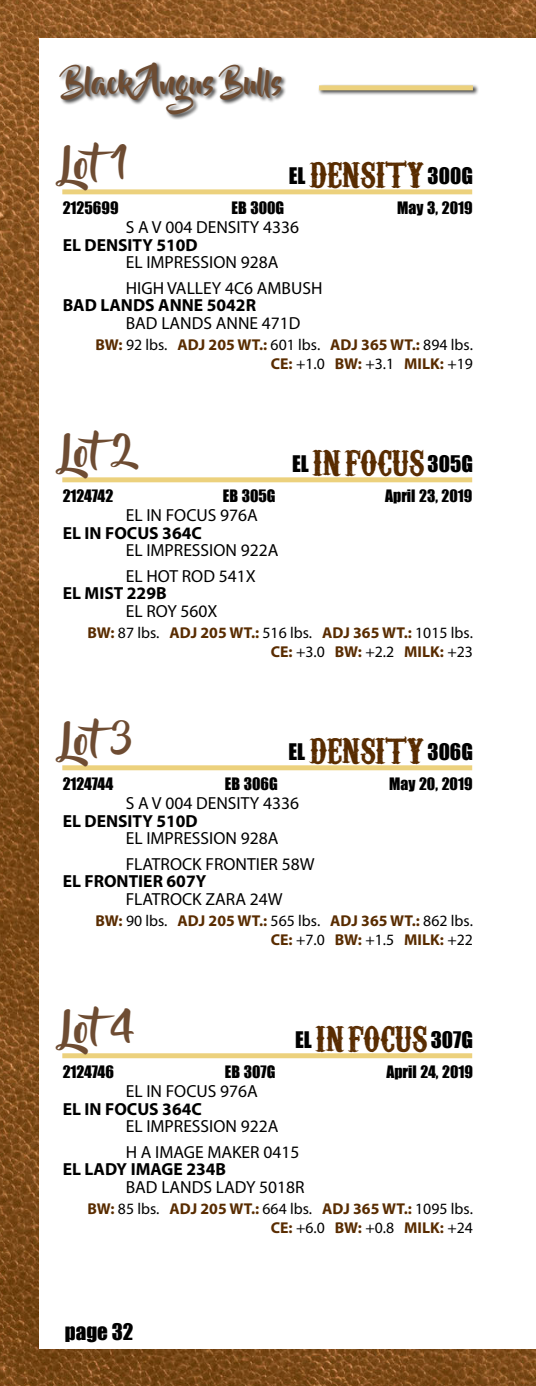
<style>
.page{position:relative;width:536px;height:1386px;background:#fff}
.page>*{position:absolute;margin:0;border:0;box-sizing:border-box;transform-origin:0 0}
.t1{font:39.38px "Beyond The Mountains";color:#6e4c32}
.t2{font:35px "Carnivalee Freakshow";color:#592c00}
.t3{font:31.5px "Beyond The Mountains";color:#6e4c32}
.t4{font:21px "Impact";color:#000}
.t5{font:17.5px/25.4px "Myriad Pro";color:#000}
.t6{font:700 17.5px "Myriad Pro";color:#000}
.t7{font:700 15.75px/18.9px "Myriad Pro";color:#592c00;text-align:right}
.t8{font:15.75px "Impact";color:#000}
.s1{font-family:"Impact";font-size:21px;color:#000}
.s2{font-weight:400;color:#000}
</style>
<div class="page">
<img style="left:0;top:0;width:536px;height:1386px">
<div style="left:39px;top:39px;width:497px;height:1310px;background:#fff"></div>
<div style="left:317px;top:84px;width:161px;height:12px;background:#000;opacity:.75"></div>
<div style="left:319px;top:85px;width:153px;height:5px;background:#ecd17d"></div>
<div style="left:59px;top:61px;width:228px;height:59px;background:#000;opacity:.75"></div>
<div style="left:62px;top:189px;width:410px;height:5px;background:#ecd17d"></div>
<div style="left:62px;top:477px;width:410px;height:5px;background:#ecd17d"></div>
<div style="left:62px;top:765px;width:410px;height:5px;background:#ecd17d"></div>
<div style="left:62px;top:1053px;width:410px;height:5px;background:#ecd17d"></div>
<h3 class="t3" style="left:65px;top:64px;width:219px">Black Angus Bulls</h3>
<h1 class="t1" style="left:62px;top:142px;width:67px">Lo t1</h1>
<h2 class="t2" style="left:288px;top:152px;width:186px"><span class="s1">EL</span> DENSITY <span class="s1">300G</span></h2>
<p class="t8" style="left:63px;top:196px;width:57px">2125699</p>
<p class="t8" style="left:231px;top:196px;width:54px">EB 300G</p>
<p class="t8" style="left:397px;top:196px;width:77px">May 3, 2019</p>
<p class="t5" style="left:126px;top:215px;width:175px">S A V 004 DENSITY 4336</p>
<p class="t6" style="left:63px;top:234px;width:136px">EL DENSITY 510D</p>
<p class="t5" style="left:126px;top:250px;width:198px">EL IMPRESSION 928A<br>HIGH VALLEY 4C6 AMBUSH</p>
<p class="t6" style="left:63px;top:294px;width:195px">BAD LANDS ANNE 5042R</p>
<p class="t5" style="left:126px;top:310px;width:176px">BAD LANDS ANNE 471D</p>
<p class="t7" style="left:96px;top:335px;width:378px">BW: <span class="s2">92 lbs.</span> ADJ 205 WT.: <span class="s2">601 lbs.</span> ADJ 365 WT.: <span class="s2">894 lbs.<br></span>CE: <span class="s2">+1.0</span> BW: <span class="s2">+3.1</span> MILK: <span class="s2">+19</span></p>
<h1 class="t1" style="left:62px;top:430px;width:78px">Lo t2</h1>
<h2 class="t2" style="left:292px;top:440px;width:182px"><span class="s1">EL</span> INFOCUS <span class="s1">305G</span></h2>
<p class="t8" style="left:63px;top:484px;width:52px">2124742</p>
<p class="t8" style="left:223px;top:484px;width:54px">EB 305G</p>
<p class="t8" style="left:385px;top:484px;width:89px">April 23, 2019</p>
<p class="t5" style="left:126px;top:503px;width:134px">EL IN FOCUS 976A</p>
<p class="t6" style="left:63px;top:522px;width:141px">EL IN FOCUS 364C</p>
<p class="t5" style="left:126px;top:538px;width:154px">EL IMPRESSION 922A<br>EL HOT ROD 541X</p>
<p class="t6" style="left:63px;top:582px;width:105px">EL MIST 229B</p>
<p class="t5" style="left:126px;top:598px;width:93px">EL ROY 560X</p>
<p class="t7" style="left:87px;top:623px;width:387px">BW: <span class="s2">87 lbs.</span> ADJ 205 WT.: <span class="s2">516 lbs.</span> ADJ 365 WT.: <span class="s2">1015 lbs.<br></span>CE: <span class="s2">+3.0</span> BW: <span class="s2">+2.2</span> MILK: <span class="s2">+23</span></p>
<h1 class="t1" style="left:62px;top:718px;width:72px">Lo t3</h1>
<h2 class="t2" style="left:288px;top:728px;width:186px"><span class="s1">EL</span> DENSITY <span class="s1">306G</span></h2>
<p class="t8" style="left:63px;top:772px;width:52px">2124744</p>
<p class="t8" style="left:225px;top:772px;width:54px">EB 306G</p>
<p class="t8" style="left:389px;top:772px;width:85px">May 20, 2019</p>
<p class="t5" style="left:126px;top:790px;width:175px">S A V 004 DENSITY 4336</p>
<p class="t6" style="left:63px;top:809px;width:136px">EL DENSITY 510D</p>
<p class="t5" style="left:126px;top:825px;width:190px">EL IMPRESSION 928A<br>FLATROCK FRONTIER 58W</p>
<p class="t6" style="left:63px;top:870px;width:145px">EL FRONTIER 607Y</p>
<p class="t5" style="left:126px;top:886px;width:158px">FLATROCK ZARA 24W</p>
<p class="t7" style="left:96px;top:911px;width:378px">BW: <span class="s2">90 lbs.</span> ADJ 205 WT.: <span class="s2">565 lbs.</span> ADJ 365 WT.: <span class="s2">862 lbs.<br></span>CE: <span class="s2">+7.0</span> BW: <span class="s2">+1.5</span> MILK: <span class="s2">+22</span></p>
<h1 class="t1" style="left:62px;top:1006px;width:74px">Lo t4</h1>
<h2 class="t2" style="left:295px;top:1016px;width:179px"><span class="s1">EL</span> INFOCUS <span class="s1">307G</span></h2>
<p class="t8" style="left:63px;top:1060px;width:53px">2124746</p>
<p class="t8" style="left:225px;top:1060px;width:52px">EB 307G</p>
<p class="t8" style="left:386px;top:1060px;width:88px">April 24, 2019</p>
<p class="t5" style="left:126px;top:1078px;width:134px">EL IN FOCUS 976A</p>
<p class="t6" style="left:63px;top:1097px;width:141px">EL IN FOCUS 364C</p>
<p class="t5" style="left:126px;top:1113px;width:175px">EL IMPRESSION 922A<br>H A IMAGE MAKER 0415</p>
<p class="t6" style="left:63px;top:1158px;width:165px">EL LADY IMAGE 234B</p>
<p class="t5" style="left:126px;top:1174px;width:180px">BAD LANDS LADY 5018R</p>
<p class="t7" style="left:87px;top:1199px;width:387px">BW: <span class="s2">85 lbs.</span> ADJ 205 WT.: <span class="s2">664 lbs.</span> ADJ 365 WT.: <span class="s2">1095 lbs.<br></span>CE: <span class="s2">+6.0</span> BW: <span class="s2">+0.8</span> MILK: <span class="s2">+24</span></p>
<h3 class="t4" style="left:65px;top:1315px;width:70px">page 32</h3>
</div>
